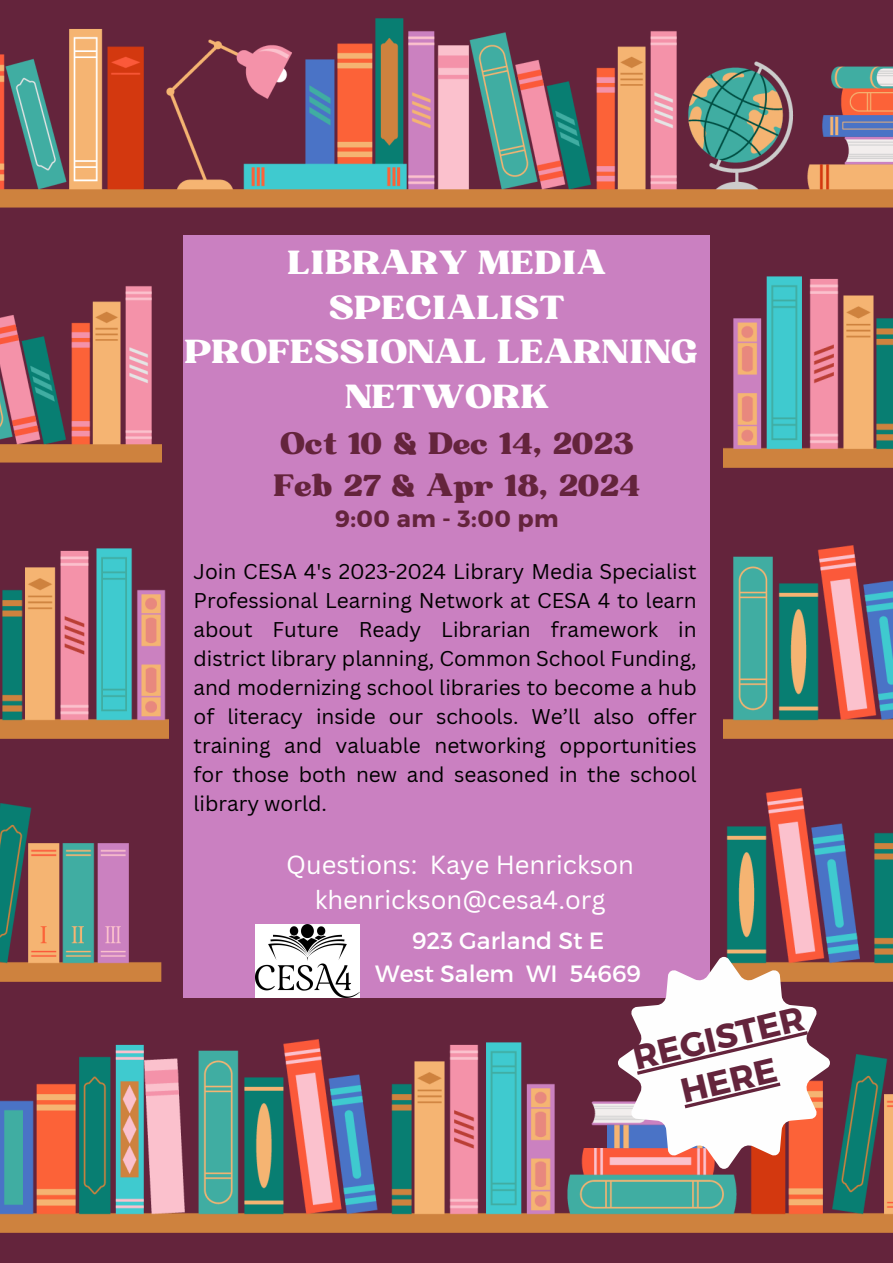
<style>
.page{position:relative;width:893px;height:1263px;background:#64243c}
.page>*{position:absolute;margin:0;border:0;box-sizing:border-box;transform-origin:0 0}
.t1{font:700 34.2px "Montserrat";color:#64243c}
.t2{font:32.25px "Bugaki";color:#fff}
.t3{font:29.92px "Bugaki";color:#64243c}
.t4{font:25.5px "Canva Sans";color:#fff}
.t5{font:23.55px "Montserrat";color:#fff}
.t6{font:700 23.55px "Montserrat";letter-spacing:.02em;color:#64243c}
.t7{font:20.77px/29px "Canva Sans";color:#000;text-align:justify}
</style>
<div class="page">
<img style="left:0;top:1039px;width:893px;height:194px">
<img style="left:0;top:803px;width:162px;height:179px">
<div style="left:183px;top:235px;width:527px;height:762px;background:#ca80c1"></div>
<img style="left:723px;top:788px;width:170px;height:194px">
<img style="left:0;top:548px;width:168px;height:191px">
<img style="left:723px;top:545px;width:170px;height:194px">
<img style="left:0;top:18px;width:893px;height:189px">
<img style="left:0;top:286px;width:162px;height:177px">
<img style="left:723px;top:276px;width:170px;height:191px">
<svg style="left:618px;top:957px;width:212px;height:212px"></svg>
<img style="left:256px;top:925px;width:103px;height:72px">
<p class="t2" style="left:287px;top:243px;width:320px">LIBRARY MEDIA</p>
<p class="t2" style="left:329px;top:288px;width:238px">SPECIALIST</p>
<p class="t2" style="left:184px;top:332px;width:515px">PROFESSIONAL LEARNING</p>
<p class="t2" style="left:345px;top:377px;width:205px">NETWORK</p>
<p class="t3" style="left:280px;top:425px;width:355px">Oct 10 &amp; Dec 14, 2023</p>
<p class="t3" style="left:273px;top:467px;width:368px">Feb 27 &amp; Apr 18, 2024</p>
<p class="t6" style="left:335px;top:504px;width:225px">9:00 am - 3:00 pm</p>
<p class="t7" style="left:193px;top:556px;width:505px">Join CESA 4's 2023-2024 Library Media Specialist Professional Learning Network at CESA 4 to learn about Future Ready Librarian framework in district library planning, Common School Funding, and modernizing school libraries to become a hub of literacy inside our schools. We’ll also offer training and valuable networking opportunities for those both new and seasoned in the school library world.</p>
<p class="t4" style="left:286px;top:847px;width:349px">Questions: Kaye Henrickson</p>
<p class="t4" style="left:315px;top:882px;width:292px">khenrickson@cesa4.org</p>
<p class="t5" style="left:412px;top:925px;width:193px">923 Garland St E</p>
<p class="t5" style="left:375px;top:958px;width:267px">West Salem WI 54669</p>
<p class="t1" style="left:628px;top:1035px;width:176px;rotate:-13deg">REGISTER</p>
<p class="t1" style="left:676px;top:1069px;width:99px;rotate:-13deg">HERE</p>
</div>
